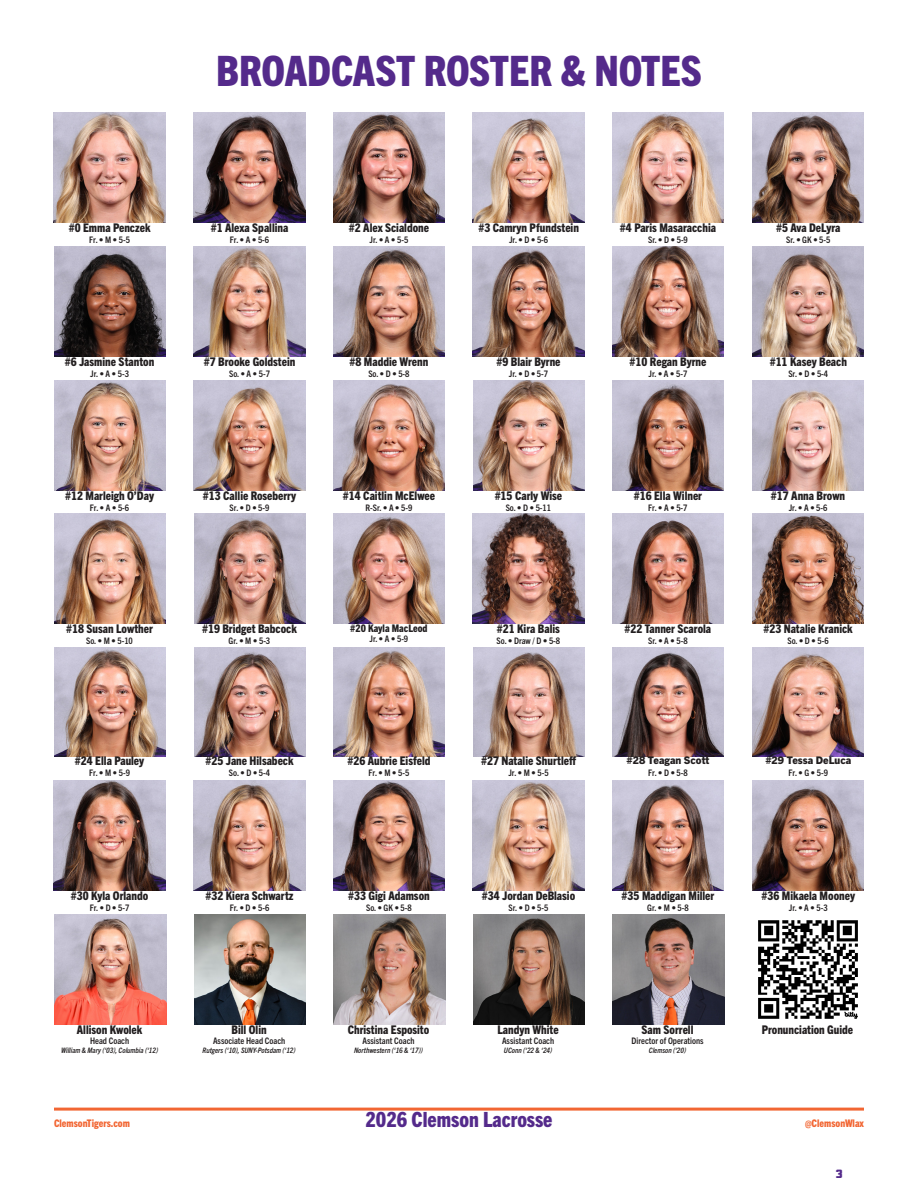
<style>
.page{position:relative;width:918px;height:1188px;background:#fff}
.page>*{position:absolute;margin:0;border:0;box-sizing:border-box;transform-origin:0 0}
.t1{font:800 condensed 42px "Trade Gothic Next LT Pro";color:#542a8b}
.t2{font:800 condensed 21px "Trade Gothic Next LT Pro";color:#542a8b}
.t3{font:800 condensed 12px "Trade Gothic Next LT Pro";color:#231f20}
.t4{font:12px "Paw Hammer";color:#542a8b}
.t5{font:800 condensed 10.5px "Trade Gothic Next LT Pro";color:#f26633}
.t6{font:800 10.5px "Trade Gothic Next LT Pro";color:#231f20}
.t7{font:800 condensed 10.5px "Trade Gothic Next LT Pro";color:#231f20}
.t8{font:700 condensed 9px "Trade Gothic Next LT Pro";color:#231f20}
.t9{font:italic 700 condensed 7.5px "Trade Gothic Next LT Pro";color:#231f20}
</style>
<div class="page">
<hr style="left:54px;top:1108px;width:810px;height:3px;background:#f26633">
<img style="left:333px;top:112px;width:112px;height:110px">
<img style="left:473px;top:113px;width:111px;height:109px">
<img style="left:612px;top:113px;width:112px;height:109px">
<img style="left:753px;top:113px;width:111px;height:109px">
<img style="left:54px;top:247px;width:111px;height:109px">
<img style="left:194px;top:246px;width:111px;height:110px">
<img style="left:333px;top:246px;width:112px;height:110px">
<img style="left:473px;top:246px;width:111px;height:110px">
<img style="left:612px;top:246px;width:112px;height:110px">
<img style="left:753px;top:247px;width:111px;height:109px">
<img style="left:194px;top:381px;width:111px;height:110px">
<img style="left:333px;top:381px;width:112px;height:110px">
<img style="left:473px;top:381px;width:111px;height:110px">
<img style="left:753px;top:381px;width:111px;height:110px">
<img style="left:54px;top:513px;width:112px;height:110px">
<img style="left:194px;top:513px;width:111px;height:110px">
<img style="left:334px;top:513px;width:111px;height:110px">
<img style="left:473px;top:514px;width:111px;height:109px">
<img style="left:613px;top:513px;width:111px;height:110px">
<img style="left:753px;top:514px;width:111px;height:109px">
<img style="left:194px;top:648px;width:111px;height:108px">
<img style="left:473px;top:648px;width:111px;height:108px">
<img style="left:333px;top:780px;width:112px;height:111px">
<img style="left:473px;top:780px;width:111px;height:110px">
<img style="left:54px;top:381px;width:111px;height:110px">
<img style="left:194px;top:113px;width:111px;height:109px">
<img style="left:54px;top:113px;width:111px;height:109px">
<img style="left:612px;top:381px;width:112px;height:110px">
<img style="left:54px;top:648px;width:111px;height:108px">
<img style="left:333px;top:648px;width:112px;height:108px">
<img style="left:612px;top:648px;width:112px;height:108px">
<img style="left:753px;top:648px;width:111px;height:108px">
<img style="left:54px;top:780px;width:111px;height:110px">
<img style="left:194px;top:780px;width:111px;height:110px">
<img style="left:612px;top:780px;width:112px;height:110px">
<img style="left:753px;top:780px;width:111px;height:110px">
<img style="left:55px;top:915px;width:111px;height:109px">
<img style="left:194px;top:915px;width:112px;height:109px">
<img style="left:334px;top:915px;width:111px;height:109px">
<img style="left:473px;top:915px;width:112px;height:109px">
<img style="left:613px;top:915px;width:111px;height:109px">
<img style="left:758px;top:920px;width:100px;height:99px">
<p class="t1" style="left:216px;top:42px;width:487px">BROADCAST ROSTER &amp; NOTES</p>
<p class="t3" style="left:69px;top:219px;width:83px">#0 Emma Penczek</p>
<p class="t8" style="left:89px;top:233px;width:42px">Fr. • M • 5-5</p>
<p class="t3" style="left:211px;top:219px;width:79px">#1 Alexa Spallina</p>
<p class="t8" style="left:230px;top:233px;width:41px">Fr. • A • 5-6</p>
<p class="t3" style="left:349px;top:219px;width:82px">#2 Alex Scialdone</p>
<p class="t8" style="left:370px;top:233px;width:40px">Jr. • A • 5-5</p>
<p class="t3" style="left:478px;top:219px;width:102px">#3 Camryn Pfundstein</p>
<p class="t8" style="left:509px;top:233px;width:41px">Jr. • D • 5-6</p>
<p class="t3" style="left:620px;top:219px;width:98px">#4 Paris Masaracchia</p>
<p class="t8" style="left:648px;top:233px;width:41px">Sr. • D • 5-9</p>
<p class="t3" style="left:776px;top:219px;width:66px">#5 Ava DeLyra</p>
<p class="t8" style="left:786px;top:233px;width:46px">Sr. • GK • 5-5</p>
<p class="t3" style="left:65px;top:353px;width:91px">#6 Jasmine Stanton</p>
<p class="t8" style="left:90px;top:367px;width:40px">Jr. • A • 5-3</p>
<p class="t3" style="left:204px;top:353px;width:93px">#7 Brooke Goldstein</p>
<p class="t8" style="left:229px;top:367px;width:42px">So. • A • 5-7</p>
<p class="t3" style="left:350px;top:353px;width:80px">#8 Maddie Wrenn</p>
<p class="t8" style="left:368px;top:367px;width:43px">So. • D • 5-8</p>
<p class="t3" style="left:497px;top:353px;width:66px">#9 Blair Byrne</p>
<p class="t8" style="left:509px;top:367px;width:41px">Jr. • D • 5-7</p>
<p class="t3" style="left:630px;top:353px;width:78px">#10 Regan Byrne</p>
<p class="t8" style="left:649px;top:367px;width:40px">Jr. • A • 5-7</p>
<p class="t3" style="left:770px;top:353px;width:79px">#11 Kasey Beach</p>
<p class="t8" style="left:788px;top:367px;width:41px">Sr. • D • 5-4</p>
<p class="t3" style="left:65px;top:487px;width:90px">#12 Marleigh O’Day</p>
<p class="t8" style="left:90px;top:501px;width:41px">Fr. • A • 5-6</p>
<p class="t3" style="left:203px;top:487px;width:95px">#13 Callie Roseberry</p>
<p class="t8" style="left:230px;top:501px;width:41px">Sr. • D • 5-9</p>
<p class="t3" style="left:343px;top:487px;width:94px">#14 Caitlin McElwee</p>
<p class="t8" style="left:366px;top:501px;width:48px">R-Sr. • A • 5-9</p>
<p class="t3" style="left:495px;top:487px;width:69px">#15 Carly Wise</p>
<p class="t8" style="left:506px;top:501px;width:47px">So. • D • 5-11</p>
<p class="t3" style="left:634px;top:487px;width:70px">#16 Ella Wilner</p>
<p class="t8" style="left:648px;top:501px;width:41px">Fr. • A • 5-7</p>
<p class="t3" style="left:771px;top:487px;width:76px">#17 Anna Brown</p>
<p class="t8" style="left:789px;top:501px;width:40px">Jr. • A • 5-6</p>
<p class="t3" style="left:66px;top:620px;width:88px">#18 Susan Lowther</p>
<p class="t8" style="left:86px;top:634px;width:48px">So. • M • 5-10</p>
<p class="t3" style="left:202px;top:620px;width:96px">#19 Bridget Babcock</p>
<p class="t8" style="left:229px;top:634px;width:43px">Gr. • M • 5-3</p>
<p class="t7" style="left:350px;top:621px;width:79px">#20 Kayla MacLeod</p>
<p class="t8" style="left:369px;top:633px;width:40px">Jr. • A • 5-9</p>
<p class="t3" style="left:497px;top:620px;width:65px">#21 Kira Balis</p>
<p class="t8" style="left:497px;top:634px;width:65px">So. • Draw / D • 5-8</p>
<p class="t3" style="left:625px;top:620px;width:88px">#22 Tanner Scarola</p>
<p class="t8" style="left:648px;top:634px;width:41px">Sr. • A • 5-8</p>
<p class="t3" style="left:763px;top:620px;width:91px">#23 Natalie Kranick</p>
<p class="t8" style="left:787px;top:634px;width:43px">So. • D • 5-6</p>
<p class="t3" style="left:75px;top:753px;width:71px">#24 Ella Pauley</p>
<p class="t8" style="left:89px;top:767px;width:42px">Fr. • M • 5-9</p>
<p class="t3" style="left:206px;top:753px;width:89px">#25 Jane Hilsabeck</p>
<p class="t8" style="left:229px;top:767px;width:43px">So. • D • 5-4</p>
<p class="t3" style="left:347px;top:753px;width:85px">#26 Aubrie Eisfeld</p>
<p class="t8" style="left:369px;top:767px;width:42px">Fr. • M • 5-5</p>
<p class="t3" style="left:481px;top:753px;width:96px">#27 Natalie Shurtleff</p>
<p class="t8" style="left:508px;top:767px;width:42px">Jr. • M • 5-5</p>
<p class="t6" style="left:627px;top:753px;width:84px">#28 Teagan Scott</p>
<p class="t8" style="left:648px;top:767px;width:41px">Fr. • D • 5-8</p>
<p class="t6" style="left:765px;top:753px;width:87px">#29 Tessa DeLuca</p>
<p class="t8" style="left:789px;top:767px;width:41px">Fr. • G • 5-9</p>
<p class="t3" style="left:71px;top:887px;width:79px">#30 Kyla Orlando</p>
<p class="t8" style="left:90px;top:901px;width:41px">Fr. • D • 5-7</p>
<p class="t3" style="left:206px;top:887px;width:90px">#32 Kiera Schwartz</p>
<p class="t8" style="left:230px;top:901px;width:41px">Fr. • D • 5-6</p>
<p class="t3" style="left:348px;top:887px;width:83px">#33 Gigi Adamson</p>
<p class="t8" style="left:366px;top:901px;width:47px">So. • GK • 5-8</p>
<p class="t3" style="left:482px;top:887px;width:95px">#34 Jordan DeBlasio</p>
<p class="t8" style="left:509px;top:901px;width:41px">Sr. • D • 5-5</p>
<p class="t3" style="left:622px;top:887px;width:94px">#35 Maddigan Miller</p>
<p class="t8" style="left:647px;top:901px;width:43px">Gr. • M • 5-8</p>
<p class="t3" style="left:762px;top:887px;width:95px">#36 Mikaela Mooney</p>
<p class="t8" style="left:789px;top:901px;width:40px">Jr. • A • 5-3</p>
<p class="t3" style="left:77px;top:1021px;width:67px">Allison Kwolek</p>
<p class="t8" style="left:90px;top:1035px;width:41px">Head Coach</p>
<p class="t9" style="left:61px;top:1046px;width:98px">William &amp; Mary (‘03), Columbia (‘12)</p>
<p class="t3" style="left:232px;top:1021px;width:37px">Bill Olin</p>
<p class="t8" style="left:213px;top:1035px;width:74px">Associate Head Coach</p>
<p class="t9" style="left:203px;top:1046px;width:94px">Rutgers (‘10), SUNY-Potsdam (‘12)</p>
<p class="t3" style="left:348px;top:1021px;width:83px">Christina Esposito</p>
<p class="t8" style="left:362px;top:1035px;width:54px">Assistant Coach</p>
<p class="t9" style="left:354px;top:1046px;width:70px">Northwestern (‘16 &amp; ‘17))</p>
<p class="t3" style="left:497px;top:1021px;width:63px">Landyn White</p>
<p class="t8" style="left:502px;top:1035px;width:54px">Assistant Coach</p>
<p class="t9" style="left:504px;top:1046px;width:50px">UConn (‘22 &amp; ‘24)</p>
<p class="t3" style="left:642px;top:1021px;width:53px">Sam Sorrell</p>
<p class="t8" style="left:632px;top:1035px;width:74px">Director of Operations</p>
<p class="t9" style="left:649px;top:1046px;width:39px">Clemson (‘20)</p>
<p class="t3" style="left:762px;top:1021px;width:93px">Pronunciation Guide</p>
<p class="t5" style="left:54px;top:1116px;width:77px">ClemsonTigers.com</p>
<h2 class="t2" style="left:365px;top:1105px;width:189px">2026 Clemson Lacrosse</h2>
<p class="t5" style="left:805px;top:1116px;width:60px">@ClemsonWlax</p>
<p class="t4" style="left:835px;top:1168px;width:10px">3</p>
</div>
